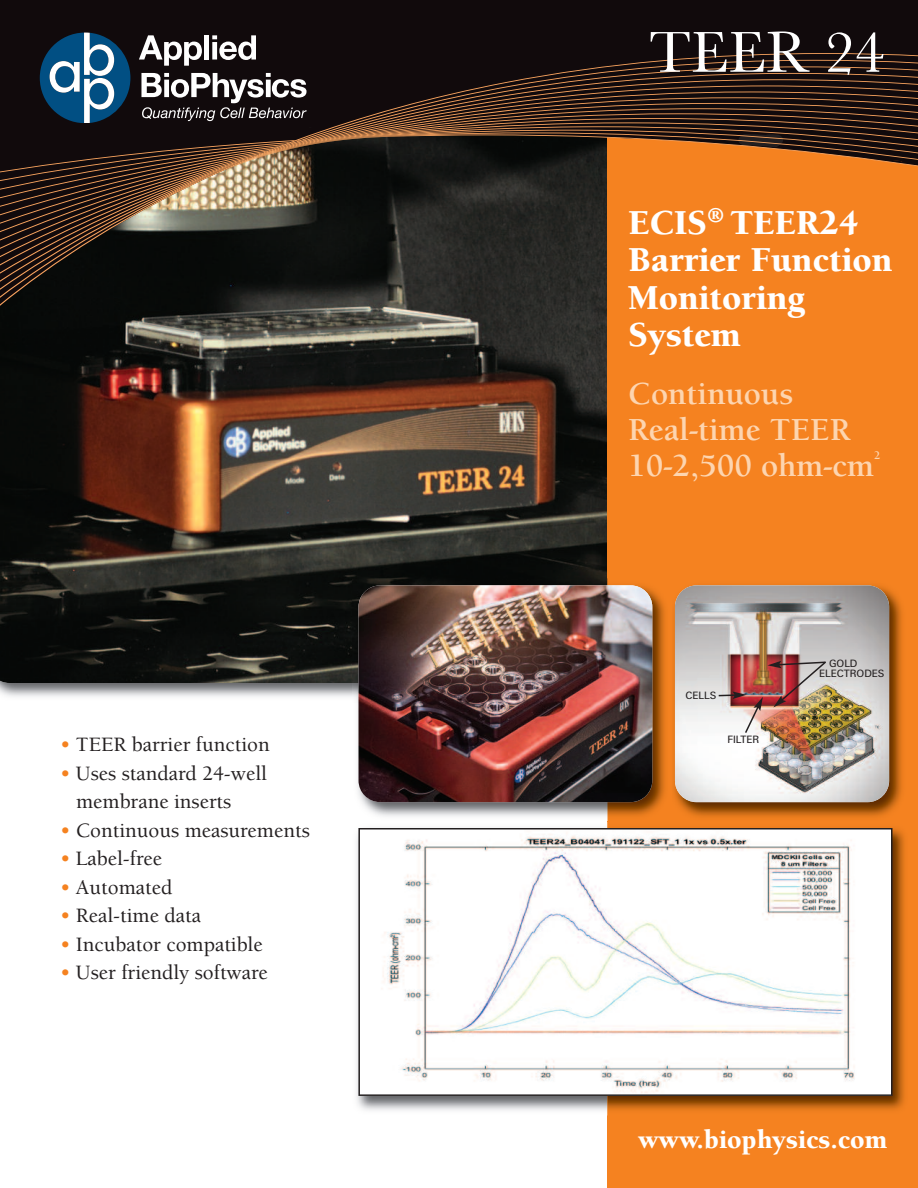
<style>
.page{position:relative;width:918px;height:1188px;background:#fff}
.page>*{position:absolute;margin:0;border:0;box-sizing:border-box;transform-origin:0 0}
.t1{font:60px "Baskerville";color:#fff}
.t2{font:900 36px/37.5px "Berkeley";color:#fff}
.t3{font:700 33px/36px "Berkeley";color:#fdd5b0}
.t4{font:900 27px "Berkeley";color:#fff}
.t5{font:500 21px/28.5px "Berkeley";color:#231f20}
.t6{font:700 11.85px "Berkeley";color:#fdd5b0}
.t7{font:11.1px/10.1px "Univers DTC";color:#231f20}
.s1{color:#f58220}
</style>
<div class="page">
<img style="left:0;top:338px;width:608px;height:345px">
<div style="left:608px;top:0;width:310px;height:1188px;background:#f58220"></div>
<div style="left:0;top:0;width:918px;height:134px;background:#110a0c"></div>
<svg style="left:47px;top:33px;width:209px;height:20px"></svg>
<svg style="left:0;top:53px;width:918px;height:284px"></svg>
<img style="left:608px;top:585px;width:294px;height:232px">
<img style="left:675px;top:585px;width:214px;height:217px;border-radius:22px">
<img style="left:717px;top:660px;width:110px;height:75px">
<img style="left:351px;top:678px;width:257px;height:437px">
<img style="left:352px;top:579px;width:256px;height:104px">
<img style="left:668px;top:585px;width:4px;height:232px">
<img style="left:358px;top:585px;width:294px;height:217px;border-radius:22px">
<img style="left:608px;top:828px;width:297px;height:282px">
<img style="left:352px;top:821px;width:256px;height:1px">
<img style="left:361px;top:831px;width:529px;height:262px">
<div style="left:358px;top:828px;width:535px;height:268px;border:2px solid #231f20"></div>
<p class="t5" style="left:60px;top:732px;width:211px"><span class="s1">•</span> TEER barrier function</p>
<p class="t5" style="left:76px;top:761px;width:192px;text-indent:-16px"><span class="s1">•</span> Uses standard 24-well membrane inserts</p>
<p class="t5" style="left:60px;top:818px;width:251px"><span class="s1">•</span> Continuous measurements</p>
<p class="t5" style="left:60px;top:846px;width:104px"><span class="s1">•</span> Label-free</p>
<p class="t5" style="left:60px;top:875px;width:114px"><span class="s1">•</span> Automated</p>
<p class="t5" style="left:60px;top:903px;width:143px"><span class="s1">•</span> Real-time data</p>
<p class="t5" style="left:60px;top:932px;width:204px"><span class="s1">•</span> Incubator compatible</p>
<p class="t5" style="left:60px;top:960px;width:209px"><span class="s1">•</span> User friendly software</p>
<h1 class="t1" style="left:649px;top:18px;width:237px">TEER 24</h1>
<h2 class="t2" style="left:628px;top:207px;width:266px">ECIS<sup>®</sup> TEER24<br>Barrier Function<br>Monitoring<br>System</h2>
<h3 class="t3" style="left:628px;top:378px;width:248px">Continuous<br>Real-time TEER<br>10-2,500 ohm-cm</h3>
<p class="t6" style="left:874px;top:451px;width:8px">2</p>
<p class="t7" style="left:685px;top:691px;width:32px">CELLS</p>
<p class="t7" style="left:727px;top:735px;width:33px">FILTER</p>
<p class="t7" style="left:819px;top:659px;width:67px;text-indent:10px">GOLD<br>ELECTRODES</p>
<p class="t4" style="left:638px;top:1129px;width:251px">www.biophysics.com</p>
</div>
